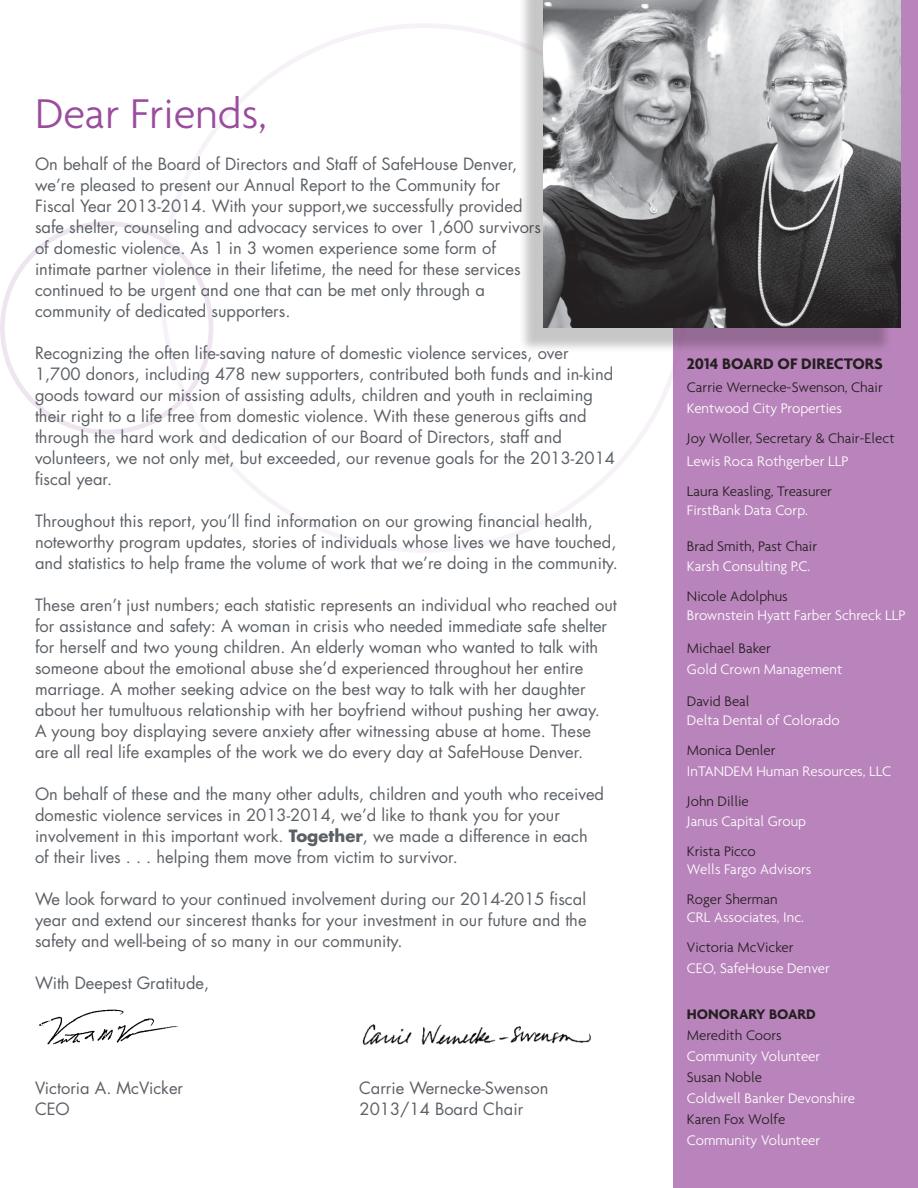
<style>
.page{position:relative;width:918px;height:1188px;background:#fff}
.page>*{position:absolute;margin:0;border:0;box-sizing:border-box;transform-origin:0 0}
.t1{font:300 45px "Agenda";color:#9a4c9d}
.t2{font:16.5px/21px "Futura";color:#5c6166}
.t3{font:700 16.5px "Agenda";color:#231f20}
.t4{font:300 15px/30px "Agenda";color:#fff}
.t5{font:300 15px "Agenda";color:#231f20}
.t6{font:700 15px "Agenda";color:#231f20}
.s1{font-weight:700}
.s2{color:#231f20}
</style>
<div class="page">
<div style="left:0;top:221px;width:213px;height:214px;border:5px solid #d5bedb;border-radius:50%"></div>
<div style="left:674px;top:0;width:244px;height:1188px;background:#b984bb"></div>
<img style="left:362px;top:1024px;width:229px;height:22px">
<div style="left:519px;top:0;width:373px;height:353px;background:#231f20;opacity:.25"></div>
<img style="left:544px;top:0;width:357px;height:328px">
<img style="left:39px;top:1009px;width:139px;height:36px">
<p class="t1" style="left:35px;top:87px;width:233px">Dear Friends,</p>
<p class="t2" style="left:35px;top:154px;width:508px">On behalf of the Board of Directors and Staff of SafeHouse Denver, we’re pleased to present our Annual Report to the Community for Fiscal Year 2013-2014. With your support,we successfully provided safe shelter, counseling and advocacy services to over 1,600 survivors of domestic violence. As 1 in 3 women experience some form of intimate partner violence in their lifetime, the need for these services continued to be urgent and one that can be met only through a community of dedicated supporters.</p>
<p class="t2" style="left:35px;top:343px;width:581px">Recognizing the often life-saving nature of domestic violence services, over 1,700 donors, including 478 new supporters, contributed both funds and in-kind goods toward our mission of assisting adults, children and youth in reclaiming their right to a life free from domestic violence. With these generous gifts and through the hard work and dedication of our Board of Directors, staff and volunteers, we not only met, but exceeded, our revenue goals for the 2013-2014 fiscal year.</p>
<p class="t2" style="left:35px;top:511px;width:583px">Throughout this report, you’ll find information on our growing financial health, noteworthy program updates, stories of individuals whose lives we have touched,</p>
<p class="t2" style="left:35px;top:553px;width:584px">and statistics to help frame the volume of work that we’re doing in the community.</p>
<p class="t2" style="left:35px;top:595px;width:583px">These aren’t just numbers; each statistic represents an individual who reached out for assistance and safety: A woman in crisis who needed immediate safe shelter for herself and two young children. An elderly woman who wanted to talk with someone about the emotional abuse she’d experienced throughout her entire marriage. A mother seeking advice on the best way to talk with her daughter about her tumultuous relationship with her boyfriend without pushing her away.<br>A young boy displaying severe anxiety after witnessing abuse at home. These are all real life examples of the work we do every day at SafeHouse Denver.</p>
<p class="t2" style="left:35px;top:784px;width:571px">On behalf of these and the many other adults, children and youth who received domestic violence services in 2013-2014, we’d like to thank you for your involvement in this important work. <span class="s1">Together</span>, we made a difference in each</p>
<p class="t2" style="left:35px;top:847px;width:424px">of their lives . . . helping them move from victim to survivor.</p>
<p class="t2" style="left:35px;top:889px;width:553px;text-align:justify">We look forward to your continued involvement during our 2014-2015 fiscal year and extend our sincerest thanks for your investment in our future and the safety and well-being of so many in our community.</p>
<p class="t2" style="left:35px;top:973px;width:176px">With Deepest Gratitude,</p>
<p class="t2" style="left:35px;top:1078px;width:150px">Victoria A. McVicker</p>
<p class="t2" style="left:359px;top:1078px;width:191px">Carrie Wernecke-Swenson</p>
<p class="t2" style="left:35px;top:1099px;width:36px">CEO</p>
<p class="t2" style="left:360px;top:1099px;width:165px">2013/14 Board Chair</p>
<p class="t3" style="left:687px;top:353px;width:197px">2014 BOARD OF DIRECTORS</p>
<p class="t5" style="left:687px;top:379px;width:197px">Carrie Wernecke-Swenson, Chair</p>
<p class="t4" style="left:687px;top:393px;width:157px">Kentwood City Properties</p>
<p class="t5" style="left:687px;top:430px;width:209px">Joy Woller, Secretary &amp; Chair-Elect</p>
<p class="t4" style="left:687px;top:446px;width:163px">Lewis Roca Rothgerber LLP</p>
<p class="t5" style="left:687px;top:482px;width:147px">Laura Keasling, Treasurer</p>
<p class="t4" style="left:687px;top:495px;width:123px">FirstBank Data Corp.</p>
<p class="t5" style="left:687px;top:538px;width:132px">Brad Smith, Past Chair</p>
<p class="t4" style="left:687px;top:551px;width:125px">Karsh Consulting P.C.<br><span class="s2">Nicole Adolphus</span></p>
<p class="t4" style="left:687px;top:600px;width:220px">Brownstein Hyatt Farber Schreck LLP</p>
<p class="t5" style="left:687px;top:640px;width:85px">Michael Baker</p>
<p class="t4" style="left:687px;top:654px;width:157px">Gold Crown Management</p>
<p class="t5" style="left:687px;top:692px;width:64px">David Beal</p>
<p class="t4" style="left:687px;top:705px;width:154px">Delta Dental of Colorado</p>
<p class="t5" style="left:687px;top:742px;width:90px">Monica Denler</p>
<p class="t4" style="left:687px;top:756px;width:206px">InTANDEM Human Resources, LLC</p>
<p class="t5" style="left:687px;top:793px;width:63px">John Dillie</p>
<p class="t4" style="left:687px;top:806px;width:121px">Janus Capital Group</p>
<p class="t5" style="left:687px;top:842px;width:70px">Krista Picco</p>
<p class="t4" style="left:687px;top:854px;width:126px">Wells Fargo Advisors</p>
<p class="t5" style="left:687px;top:890px;width:92px">Roger Sherman</p>
<p class="t4" style="left:687px;top:902px;width:119px">CRL Associates, Inc.</p>
<p class="t5" style="left:687px;top:938px;width:108px">Victoria McVicker</p>
<p class="t4" style="left:687px;top:953px;width:144px">CEO, SafeHouse Denver</p>
<p class="t6" style="left:687px;top:1005px;width:130px">HONORARY BOARD</p>
<p class="t5" style="left:687px;top:1027px;width:96px">Meredith Coors</p>
<p class="t4" style="left:687px;top:1041px;width:135px">Community Volunteer</p>
<p class="t5" style="left:687px;top:1069px;width:77px">Susan Noble</p>
<p class="t4" style="left:687px;top:1083px;width:170px">Coldwell Banker Devonshire</p>
<p class="t5" style="left:687px;top:1111px;width:100px">Karen Fox Wolfe</p>
<p class="t4" style="left:687px;top:1125px;width:135px">Community Volunteer</p>
</div>
